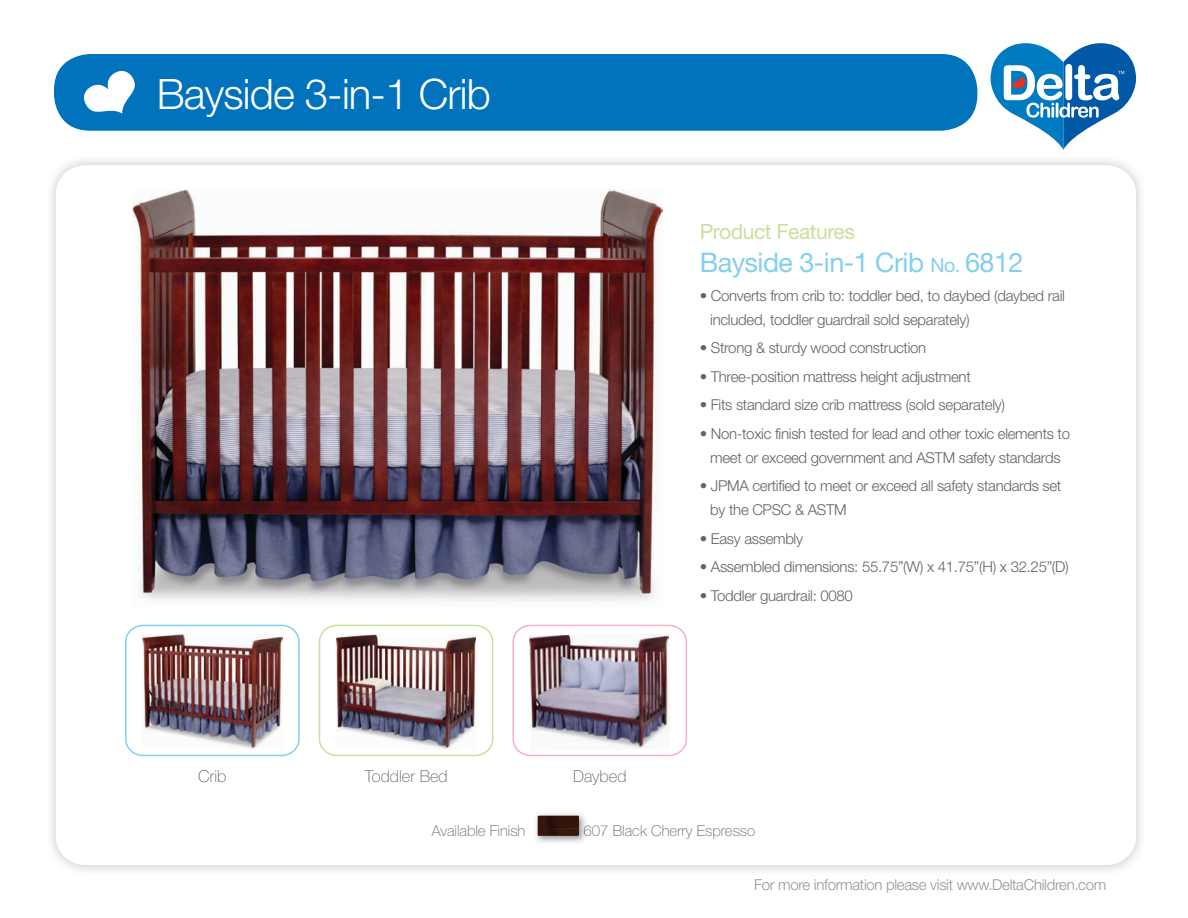
<style>
.page{position:relative;width:1188px;height:918px;background:#fff}
.page>*{position:absolute;margin:0;border:0;box-sizing:border-box;transform-origin:0 0}
.t1{font:300 42px "Helvetica Neue";letter-spacing:-.02em;color:#fff}
.t2{font:27px "Helvetica Neue";letter-spacing:-.02em;color:#83d0ed}
.t3{font:21px "Helvetica Neue";letter-spacing:-.02em;color:#c9e19c}
.t4{font:100 16.5px "Helvetica Neue";color:#636366}
.t5{font:300 15px/24px "Helvetica Neue";letter-spacing:-.02em;color:#636366}
.t6{font:300 15px "Helvetica Neue";letter-spacing:-.02em;color:#939598}
.t7{font:100 15px "Helvetica Neue";color:#636366}
.s1{font-size:19.5px}
</style>
<div class="page">
<svg style="left:990px;top:43px;width:147px;height:107px"></svg>
<div style="left:54px;top:54px;width:923px;height:77px;background:#0073bc;border-radius:36px"></div>
<svg style="left:84px;top:71px;width:51px;height:43px"></svg>
<img style="left:132px;top:189px;width:531px;height:413px">
<img style="left:336px;top:635px;width:140px;height:114px">
<div style="left:319px;top:625px;width:174px;height:131px;border:2px solid #c9e19c;border-radius:17px"></div>
<img style="left:529px;top:634px;width:141px;height:115px">
<div style="left:512px;top:625px;width:175px;height:131px;border:2px solid #f7b0c2;border-radius:17px"></div>
<img style="left:142px;top:635px;width:140px;height:114px">
<div style="left:125px;top:625px;width:175px;height:131px;border:2px solid #83d0ed;border-radius:17px"></div>
<img style="left:535px;top:813px;width:51px;height:30px">
<img style="left:538px;top:816px;width:41px;height:20px">
<h1 class="t1" style="left:157px;top:68px;width:336px">Bayside 3-in-1 Crib</h1>
<h3 class="t3" style="left:700px;top:219px;width:157px">Product Features</h3>
<h2 class="t2" style="left:700px;top:247px;width:325px">Bayside 3-in-1 Crib <span class="s1">No.</span> 6812</h2>
<p class="t5" style="left:710px;top:283px;width:356px;text-indent:-10px">• Converts from crib to: toddler bed, to daybed (daybed rail included, toddler guardrail sold separately)</p>
<p class="t5" style="left:700px;top:336px;width:228px">• Strong &amp; sturdy wood construction</p>
<p class="t5" style="left:700px;top:364px;width:273px">• Three-position mattress height adjustment</p>
<p class="t5" style="left:700px;top:393px;width:307px">• Fits standard size crib mattress (sold separately)</p>
<p class="t5" style="left:700px;top:421px;width:372px;text-align:center">• Non-toxic finish tested for lead and other toxic elements to meet or exceed government and ASTM safety standards</p>
<p class="t5" style="left:710px;top:474px;width:353px;text-indent:-10px">• JPMA certified to meet or exceed all safety standards set by the CPSC &amp; ASTM</p>
<p class="t5" style="left:700px;top:526px;width:105px">• Easy assembly</p>
<p class="t5" style="left:700px;top:555px;width:371px">• Assembled dimensions: 55.75”(W) x 41.75”(H) x 32.25”(D)</p>
<p class="t5" style="left:700px;top:583px;width:155px">• Toddler guardrail: 0080</p>
<p class="t4" style="left:198px;top:767px;width:30px">Crib</p>
<p class="t4" style="left:365px;top:767px;width:84px">Toddler Bed</p>
<p class="t4" style="left:573px;top:767px;width:55px">Daybed</p>
<p class="t7" style="left:432px;top:822px;width:95px">Available Finish</p>
<p class="t7" style="left:584px;top:822px;width:173px">607 Black Cherry Espresso</p>
<p class="t6" style="left:754px;top:876px;width:354px">For more information please visit www.DeltaChildren.com</p>
</div>
